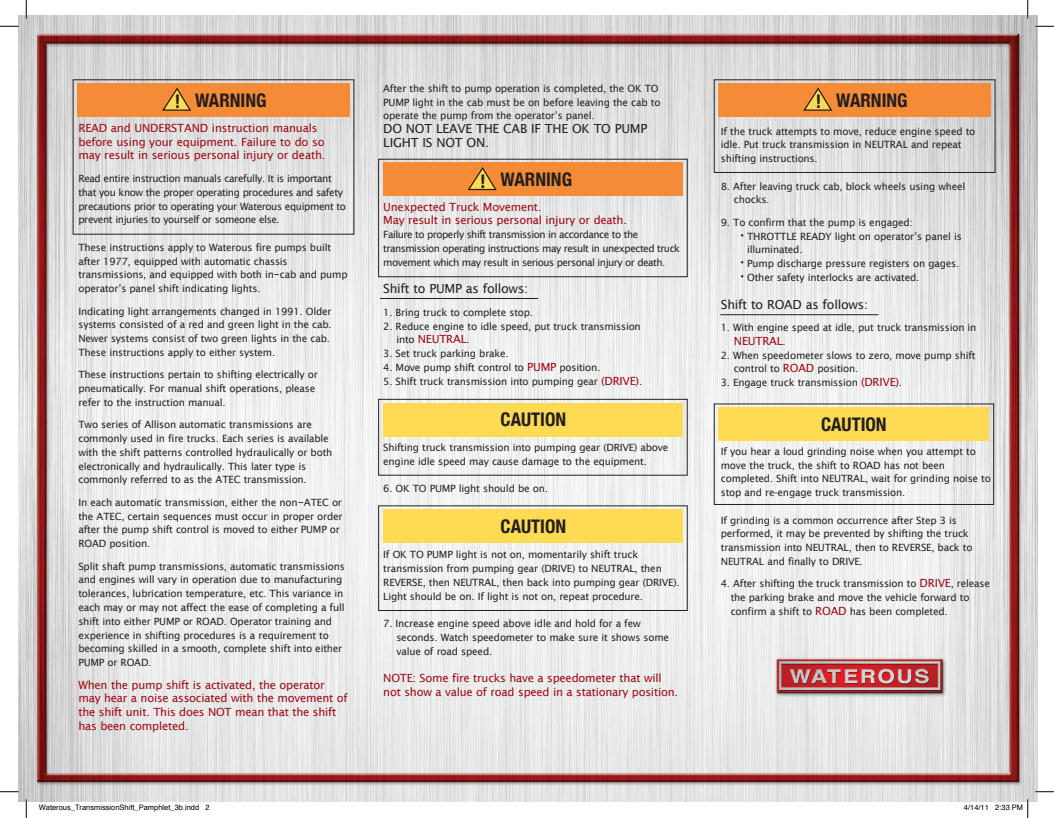
<style>
.page{position:relative;width:1054px;height:818px;background:#fff}
.page>*{position:absolute;margin:0;border:0;box-sizing:border-box;transform-origin:0 0}
.t1{font:700 condensed 18.75px "Helvetica Neue";color:#231f20}
.t2{font:12.5px/13.8px "Lucida Sans";letter-spacing:-.02em;color:#231f20}
.t3{font:11.25px/13.8px "Lucida Sans";letter-spacing:-.02em;color:#9d0712}
.t4{font:10px/13.8px "Lucida Sans";letter-spacing:-.02em;color:#231f20}
.t5{font:10px/13.8px "Lucida Sans";letter-spacing:-.04em;color:#231f20}
.t6{font:10px/13.8px "Lucida Sans";letter-spacing:-.05em;color:#231f20}
.t7{font:7.5px "Helvetica";color:#000}
.s1{font-size:11.25px}
.s2{font-size:16.25px}
.s3{font-size:10px;color:#231f20}
.s4{font-size:11.25px;color:#9d0712}
</style>
<div class="page">
<img style="left:18px;top:15px;width:1019px;height:786px">
<div style="left:73px;top:79px;width:281px;height:155px;border:1px solid #231f20"></div>
<div style="left:77px;top:83px;width:273px;height:34px;background:#f58b37"></div>
<svg style="left:162px;top:87px;width:29px;height:24px"></svg>
<div style="left:714px;top:79px;width:281px;height:94px;border:1px solid #231f20"></div>
<div style="left:718px;top:83px;width:273px;height:34px;background:#f58b37"></div>
<svg style="left:803px;top:87px;width:30px;height:24px"></svg>
<div style="left:378px;top:159px;width:309px;height:118px;border:1px solid #231f20"></div>
<div style="left:383px;top:163px;width:299px;height:33px;background:#f58b37"></div>
<svg style="left:467px;top:167px;width:30px;height:24px"></svg>
<div style="left:378px;top:399px;width:309px;height:76px;border:1px solid #231f20"></div>
<div style="left:383px;top:402px;width:299px;height:34px;background:#ffda53"></div>
<div style="left:718px;top:407px;width:271px;height:34px;background:#ffda53"></div>
<div style="left:383px;top:509px;width:299px;height:34px;background:#ffda53"></div>
<hr style="left:380px;top:298px;width:158px;height:1px;background:#231f20">
<hr style="left:720px;top:314px;width:158px;height:1px;background:#231f20">
<svg style="left:0;top:25px;width:19px;height:2px"></svg>
<svg style="left:1035px;top:25px;width:19px;height:2px"></svg>
<svg style="left:0;top:790px;width:19px;height:2px"></svg>
<svg style="left:1035px;top:790px;width:19px;height:2px"></svg>
<svg style="left:25px;top:0;width:2px;height:19px"></svg>
<svg style="left:25px;top:799px;width:2px;height:19px"></svg>
<svg style="left:1027px;top:0;width:1px;height:19px"></svg>
<svg style="left:995px;top:799px;width:33px;height:19px"></svg>
<p class="t4" style="left:383px;top:81px;width:279px">After the shift to pump operation is completed, the OK TO<br>PUMP light in the cab must be on before leaving the cab to operate the pump from the operator’s panel.</p>
<p class="t2" style="left:383px;top:122px;width:266px">DO NOT LEAVE THE CAB IF THE OK TO PUMP<br>LIGHT IS NOT ON.</p>
<h1 class="t1" style="left:175px;top:89px;width:93px">! WARNING</h1>
<h1 class="t1" style="left:816px;top:89px;width:93px">! WARNING</h1>
<p class="t3" style="left:78px;top:121px;width:248px">READ and UNDERSTAND instruction manuals before using your equipment. Failure to do so may result in serious personal injury or death.</p>
<p class="t5" style="left:78px;top:171px;width:269px">Read entire instruction manuals carefully. It is important that you know the proper operating procedures and safety precautions prior to operating your Waterous equipment to prevent injuries to yourself or someone else.</p>
<p class="t4" style="left:78px;top:240px;width:271px">These instructions apply to Waterous fire pumps built after 1977, equipped with automatic chassis transmissions, and equipped with both in<span class="s1">–</span>cab and pump operator’s panel shift indicating lights.</p>
<p class="t4" style="left:78px;top:304px;width:255px">Indicating light arrangements changed in 1991. Older systems consisted of a red and green light in the cab.<br>Newer systems consist of two green lights in the cab.<br>These instructions apply to either system.</p>
<p class="t4" style="left:78px;top:368px;width:241px">These instructions pertain to shifting electrically or pneumatically. For manual shift operations, please refer to the instruction manual.</p>
<p class="t4" style="left:78px;top:418px;width:255px">Two series of Allison automatic transmissions are commonly used in fire trucks. Each series is available with the shift patterns controlled hydraulically or both electronically and hydraulically. This later type is commonly referred to as the ATEC transmission.</p>
<p class="t4" style="left:78px;top:495px;width:266px">In each automatic transmission, either the non<span class="s1">–</span>ATEC or the ATEC, certain sequences must occur in proper order after the pump shift control is moved to either PUMP or ROAD position.</p>
<p class="t4" style="left:78px;top:559px;width:268px">Split shaft pump transmissions, automatic transmissions and engines will vary in operation due to manufacturing tolerances, lubrication temperature, etc. This variance in each may or may not affect the ease of completing a full shift into either PUMP or ROAD. Operator training and experience in shifting procedures is a requirement to becoming skilled in a smooth, complete shift into either PUMP or ROAD.</p>
<p class="t3" style="left:78px;top:677px;width:271px">When the pump shift is activated, the operator may hear a noise associated with the movement of the shift unit. This does NOT mean that the shift has been completed.</p>
<p class="t4" style="left:721px;top:124px;width:256px">If the truck attempts to move, reduce engine speed to idle. Put truck transmission in NEUTRAL and repeat shifting instructions.</p>
<p class="t4" style="left:734px;top:179px;width:233px;text-indent:-13px">8. After leaving truck cab, block wheels using wheel chocks.</p>
<p class="t4" style="left:721px;top:215px;width:193px">9. To confirm that the pump is engaged:</p>
<p class="t4" style="left:747px;top:229px;width:216px;text-indent:-10px"><span class="s2">•</span>THROTTLE READY light on operator’s panel is illuminated.</p>
<p class="t4" style="left:737px;top:257px;width:223px"><span class="s2">•</span>Pump discharge pressure registers on gages.</p>
<p class="t4" style="left:737px;top:270px;width:184px"><span class="s2">•</span>Other safety interlocks are activated.</p>
<p class="t2" style="left:721px;top:297px;width:149px">Shift to ROAD as follows:</p>
<p class="t4" style="left:721px;top:320px;width:257px">1. With engine speed at idle, put truck transmission in</p>
<p class="t3" style="left:734px;top:334px;width:53px">NEUTRAL<span class="s3">.</span></p>
<p class="t4" style="left:734px;top:348px;width:243px;text-indent:-13px">2. When speedometer slows to zero, move pump shift control to <span class="s4">ROAD</span> position.</p>
<p class="t4" style="left:721px;top:375px;width:183px">3. Engage truck transmission <span class="s4">(DRIVE)</span>.</p>
<h1 class="t1" style="left:480px;top:168px;width:93px">! WARNING</h1>
<p class="t3" style="left:383px;top:200px;width:245px">Unexpected Truck Movement.<br>May result in serious personal injury or death.</p>
<p class="t6" style="left:383px;top:228px;width:298px">Failure to properly shift transmission in accordance to the transmission operating instructions may result in unexpected truck movement which may result in serious personal injury or death.</p>
<p class="t2" style="left:383px;top:282px;width:146px">Shift to PUMP as follows:</p>
<p class="t4" style="left:383px;top:305px;width:151px">1. Bring truck to complete stop.</p>
<p class="t4" style="left:383px;top:319px;width:259px">2. Reduce engine to idle speed, put truck transmission</p>
<p class="t3" style="left:396px;top:332px;width:75px"><span class="s3">into</span> NEUTRAL<span class="s3">.</span></p>
<p class="t4" style="left:383px;top:346px;width:127px">3. Set truck parking brake.</p>
<p class="t4" style="left:383px;top:360px;width:219px">4. Move pump shift control to <span class="s4">PUMP</span> position.</p>
<p class="t4" style="left:383px;top:374px;width:260px">5. Shift truck transmission into pumping gear <span class="s4">(DRIVE)</span>.</p>
<h1 class="t1" style="left:501px;top:408px;width:67px">CAUTION</h1>
<h1 class="t1" style="left:821px;top:413px;width:67px">CAUTION</h1>
<p class="t4" style="left:383px;top:440px;width:287px">Shifting truck transmission into pumping gear (DRIVE) above engine idle speed may cause damage to the equipment.</p>
<p class="t4" style="left:383px;top:481px;width:166px">6. OK TO PUMP light should be on.</p>
<p class="t4" style="left:721px;top:444px;width:271px">If you hear a loud grinding noise when you attempt to move the truck, the shift to ROAD has not been completed. Shift into NEUTRAL, wait for grinding noise to stop and re-engage truck transmission.</p>
<p class="t4" style="left:721px;top:513px;width:253px">If grinding is a common occurrence after Step 3 is performed, it may be prevented by shifting the truck transmission into NEUTRAL, then to REVERSE, back to NEUTRAL and finally to DRIVE.</p>
<p class="t4" style="left:731px;top:577px;width:261px;text-indent:-10px">4. After shifting the truck transmission to <span class="s4">DRIVE</span>, release the parking brake and move the vehicle forward to confirm a shift to <span class="s4">ROAD</span> has been completed.</p>
<h1 class="t1" style="left:501px;top:515px;width:67px">CAUTION</h1>
<p class="t4" style="left:383px;top:548px;width:298px">If OK TO PUMP light is not on, momentarily shift truck transmission from pumping gear (DRIVE) to NEUTRAL, then REVERSE, then NEUTRAL, then back into pumping gear (DRIVE).<br>Light should be on. If light is not on, repeat procedure.</p>
<p class="t4" style="left:396px;top:616px;width:274px;text-indent:-13px">7. Increase engine speed above idle and hold for a few seconds. Watch speedometer to make sure it shows some value of road speed.</p>
<p class="t3" style="left:383px;top:671px;width:296px">NOTE: Some fire trucks have a speedometer that will not show a value of road speed in a stationary position.</p>
<p class="t7" style="left:39px;top:802px;width:172px">Waterous_TransmissionShift_Pamphlet_3b.indd 2</p>
<p class="t7" style="left:964px;top:802px;width:61px">4/14/11 2:33 PM</p>
</div>
